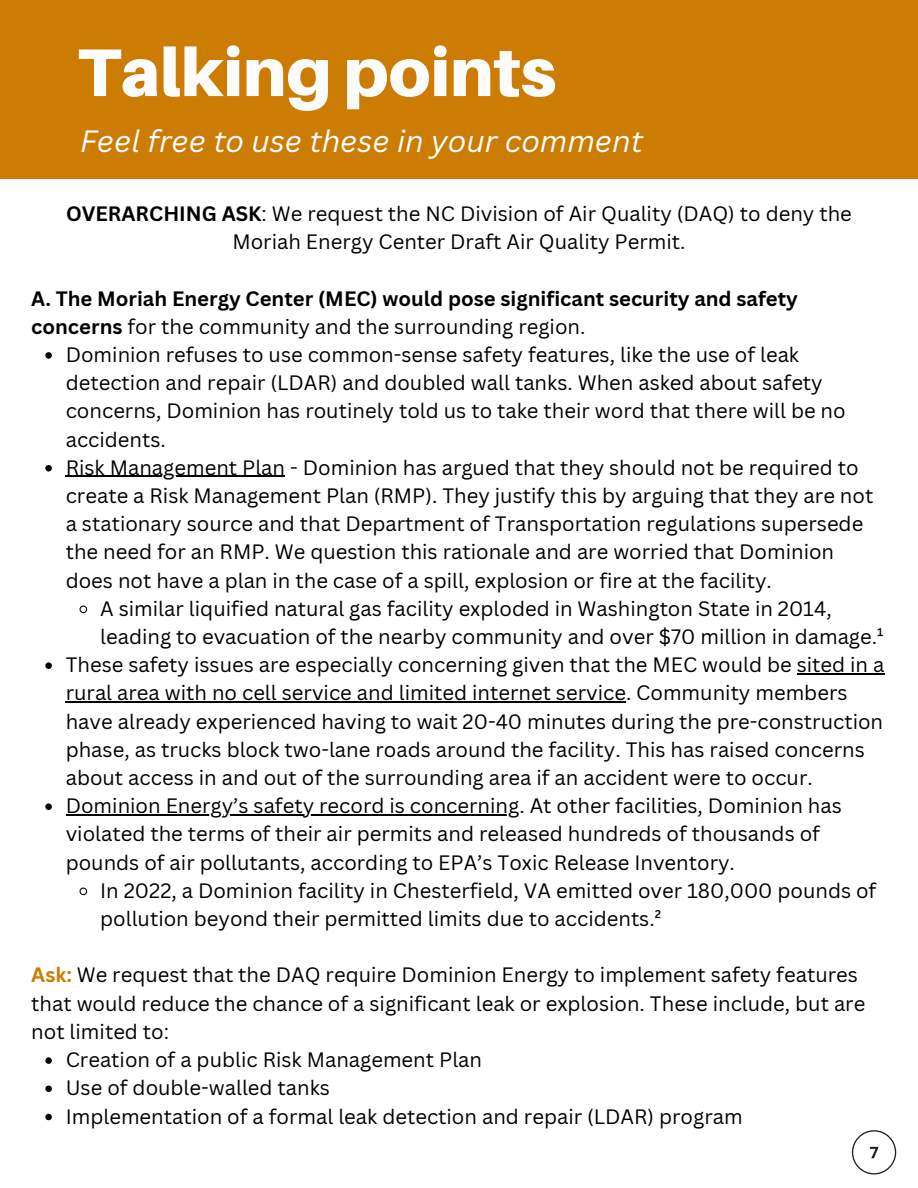
<style>
.page{position:relative;width:918px;height:1188px;background:#fff}
.page>*{position:absolute;margin:0;border:0;box-sizing:border-box;transform-origin:0 0}
.t1{font:900 67.5px "Aileron";color:#fcfcfc}
.t2{font:italic 30px "Canva Sans";color:#fff}
.t3{font:20.25px/28.2px "Canva Sans";color:#000}
.t4{font:700 20.25px/28.2px "Canva Sans";color:#000}
.s1{font-weight:700}
.s2{font-weight:400}
.s3{font-weight:700;color:#cc7c02}
</style>
<div class="page">
<div style="left:0;top:0;width:918px;height:179px;background:#cc7c02"></div>
<svg style="left:45px;top:352px;width:7px;height:7px"></svg>
<svg style="left:45px;top:465px;width:7px;height:7px"></svg>
<hr style="left:66px;top:476px;width:219px;height:1px;background:#000">
<svg style="left:79px;top:605px;width:9px;height:9px"></svg>
<svg style="left:45px;top:662px;width:7px;height:7px"></svg>
<hr style="left:797px;top:673px;width:87px;height:1px;background:#000">
<hr style="left:66px;top:702px;width:560px;height:1px;background:#000">
<svg style="left:45px;top:803px;width:7px;height:7px"></svg>
<hr style="left:66px;top:814px;width:453px;height:1px;background:#000">
<svg style="left:79px;top:887px;width:9px;height:9px"></svg>
<svg style="left:45px;top:1057px;width:7px;height:7px"></svg>
<svg style="left:45px;top:1086px;width:7px;height:6px"></svg>
<svg style="left:45px;top:1114px;width:7px;height:6px"></svg>
<svg style="left:852px;top:1130px;width:44px;height:45px"></svg>
<p class="t1" style="left:78px;top:31px;width:480px">Talking points</p>
<p class="t2" style="left:80px;top:120px;width:565px">Feel free to use these in your comment</p>
<h1 class="t3" style="left:66px;top:199px;width:787px;text-align:center"><span class="s1">OVERARCHING ASK</span>: We request the NC Division of Air Quality (DAQ) to deny the<br>Moriah Energy Center Draft Air Quality Permit.</h1>
<h2 class="t4" style="left:31px;top:284px;width:768px">A. The Moriah Energy Center (MEC) would pose significant security and safety concerns <span class="s2">for the community and the surrounding region.</span></h2>
<p class="t3" style="left:66px;top:340px;width:782px">Dominion refuses to use common-sense safety features, like the use of leak detection and repair (LDAR) and doubled wall tanks. When asked about safety concerns, Dominion has routinely told us to take their word that there will be no accidents.</p>
<p class="t3" style="left:66px;top:453px;width:809px">Risk Management Plan - Dominion has argued that they should not be required to create a Risk Management Plan (RMP). They justify this by arguing that they are not a stationary source and that Department of Transportation regulations supersede the need for an RMP. We question this rationale and are worried that Dominion does not have a plan in the case of a spill, explosion or fire at the facility.</p>
<p class="t3" style="left:100px;top:594px;width:785px">A similar liquified natural gas facility exploded in Washington State in 2014, leading to evacuation of the nearby community and over $70 million in damage.¹</p>
<p class="t3" style="left:66px;top:650px;width:820px">These safety issues are especially concerning given that the MEC would be sited in a rural area with no cell service and limited internet service. Community members have already experienced having to wait 20-40 minutes during the pre-construction phase, as trucks block two-lane roads around the facility. This has raised concerns about access in and out of the surrounding area if an accident were to occur.</p>
<p class="t3" style="left:66px;top:791px;width:778px">Dominion Energy’s safety record is concerning. At other facilities, Dominion has violated the terms of their air permits and released hundreds of thousands of pounds of air pollutants, according to EPA’s Toxic Release Inventory.</p>
<p class="t3" style="left:100px;top:876px;width:778px">In 2022, a Dominion facility in Chesterfield, VA emitted over 180,000 pounds of pollution beyond their permitted limits due to accidents.²</p>
<p class="t3" style="left:31px;top:961px;width:836px"><span class="s3">Ask:</span> We request that the DAQ require Dominion Energy to implement safety features that would reduce the chance of a significant leak or explosion. These include, but are not limited to:</p>
<p class="t3" style="left:66px;top:1045px;width:418px">Creation of a public Risk Management Plan</p>
<p class="t3" style="left:66px;top:1073px;width:266px">Use of double-walled tanks</p>
<p class="t3" style="left:66px;top:1102px;width:678px">Implementation of a formal leak detection and repair (LDAR) program</p>
</div>
